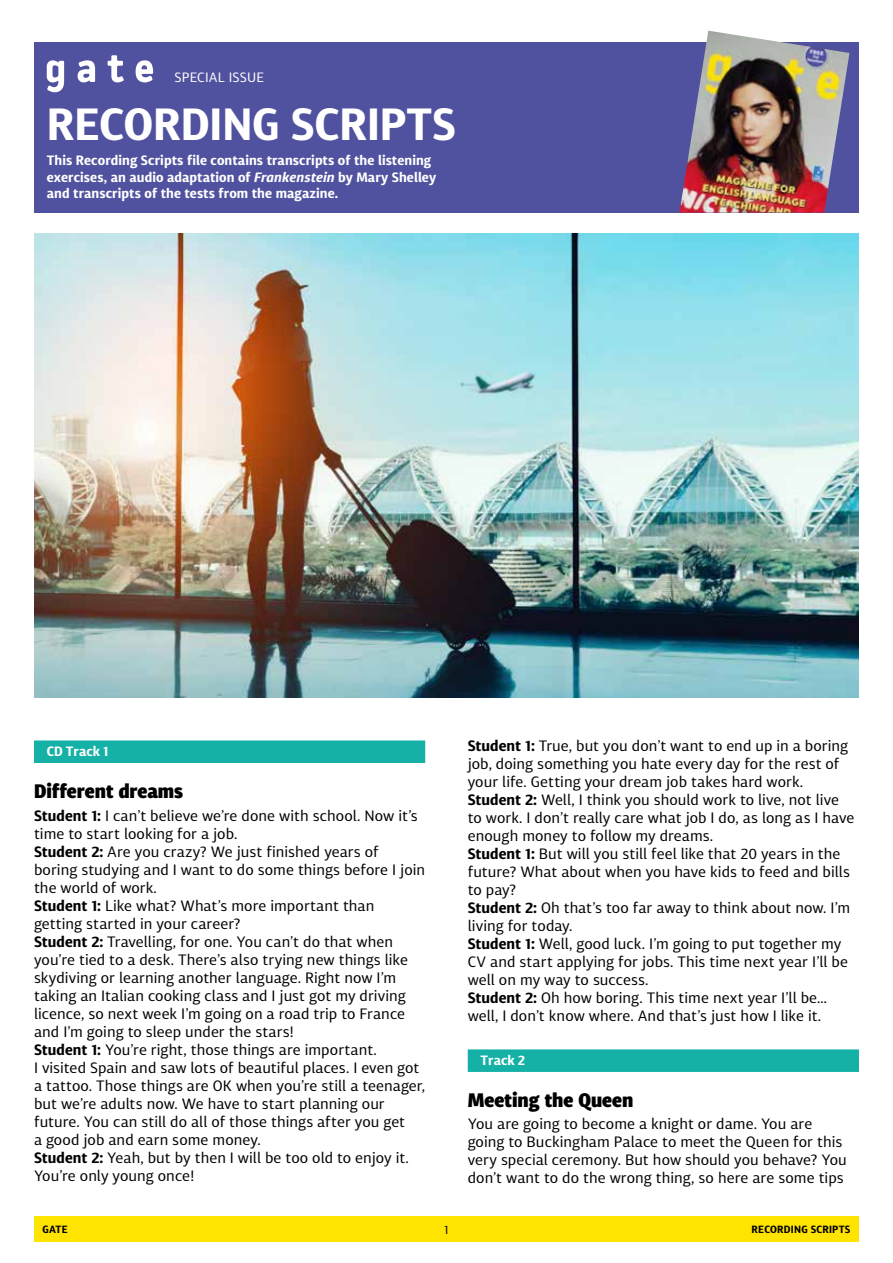
<style>
.page{position:relative;width:893px;height:1263px;background:#fff}
.page>*{position:absolute;margin:0;border:0;box-sizing:border-box;transform-origin:0 0}
.t1{font:700 45px "Diaria Sans Pro";color:#fff}
.t2{font:900 19.5px "Diaria Sans Pro";letter-spacing:-.005em;color:#000}
.t3{font:15px/18px "Diaria Sans Pro";color:#000}
.t4{font:700 13.5px/16.5px "Diaria Sans Pro";letter-spacing:.005em;color:#fff}
.t5{font:13.5px "Diaria Sans Pro";letter-spacing:.01em;color:#fff}
.t6{font:12px "Diaria Sans Pro";color:#000}
.t7{font:700 10.5px "Diaria Sans Pro";letter-spacing:.02em;color:#000}
.s1{font-style:italic}
.s2{font-weight:700}
</style>
<div class="page">
<div style="left:34px;top:1217px;width:825px;height:25px;background:#ffe400"></div>
<div style="left:34px;top:43px;width:825px;height:170px;background:#50529f"></div>
<svg style="left:47px;top:55px;width:77px;height:37px"></svg>
<svg style="left:136px;top:60px;width:17px;height:22px"></svg>
<div style="left:34px;top:740px;width:391px;height:23px;background:#15b1a6"></div>
<div style="left:468px;top:1049px;width:391px;height:23px;background:#15b1a6"></div>
<img style="left:34px;top:234px;width:825px;height:464px">
<img style="left:679px;top:31px;width:170px;height:182px">
<p class="t5" style="left:174px;top:69px;width:91px">special issue</p>
<h1 class="t1" style="left:47px;top:95px;width:407px">Recording Scripts</h1>
<p class="t4" style="left:47px;top:152px;width:391px">This Recording Scripts file contains transcripts of the listening exercises, an audio adaptation of <span class="s1">Frankenstein</span> by Mary Shelley and transcripts of the tests from the magazine.</p>
<p class="t4" style="left:47px;top:743px;width:64px">CD Track 1</p>
<h2 class="t2" style="left:34px;top:779px;width:151px">Different dreams</h2>
<p class="t3" style="left:34px;top:806px;width:393px"><span class="s2">Student 1:</span> I can’t believe we’re done with school. Now it’s time to start looking for a job.<br><span class="s2">Student 2:</span> Are you crazy? We just finished years of boring studying and I want to do some things before I join the world of work.<br><span class="s2">Student 1:</span> Like what? What’s more important than getting started in your career?<br><span class="s2">Student 2:</span> Travelling, for one. You can’t do that when you’re tied to a desk. There’s also trying new things like skydiving or learning another language. Right now I ’m taking an Italian cooking class and I just got my driving licence, so next week I ’m going on a road trip to France and I’m going to sleep under the stars!<br><span class="s2">Student 1:</span> You’re right, those things are important.<br>I visited Spain and saw lots of beautiful places. I even got a tattoo. Those things are OK when you’re still a teenager, but we’re adults now. We have to start planning our future. You can still do all of those things after you get<br>a good job and earn some money.<br><span class="s2">Student 2:</span> Yeah, but by then I will be too old to enjoy it.<br>You’re only young once!</p>
<p class="t3" style="left:468px;top:737px;width:388px"><span class="s2">Student 1:</span> True, but you don’t want to end up in a boring job, doing something you hate every day for the rest of your life. Getting your dream job takes hard work.<br><span class="s2">Student 2:</span> Well, I think you should work to live, not live to work. I don’t really care what job I do, as long as I have enough money to follow my dreams.<br><span class="s2">Student 1:</span> But will you still feel like that 20 years in the future? What about when you have kids to feed and bills to pay?<br><span class="s2">Student 2:</span> Oh that’s too far away to think about now. I ’m living for today.<br><span class="s2">Student 1:</span> Well, good luck. I ’m going to put together my CV and start applying for jobs. This time next year I ’ll be well on my way to success.<br><span class="s2">Student 2:</span> Oh how boring. This time next year I ’ll be… well, I don’t know where. And that’s just how I like it.</p>
<p class="t4" style="left:480px;top:1051px;width:46px">Track 2</p>
<h2 class="t2" style="left:468px;top:1088px;width:167px">Meeting the Queen</h2>
<p class="t3" style="left:468px;top:1115px;width:381px">You are going to become a knight or dame. You are going to Buckingham Palace to meet the Queen for this very special ceremony. But how should you behave? You don’t want to do the wrong thing, so here are some tips</p>
<p class="t7" style="left:43px;top:1223px;width:27px">gate</p>
<p class="t6" style="left:444px;top:1222px;width:6px">1</p>
<p class="t7" style="left:752px;top:1223px;width:100px">recording scripts</p>
</div>
